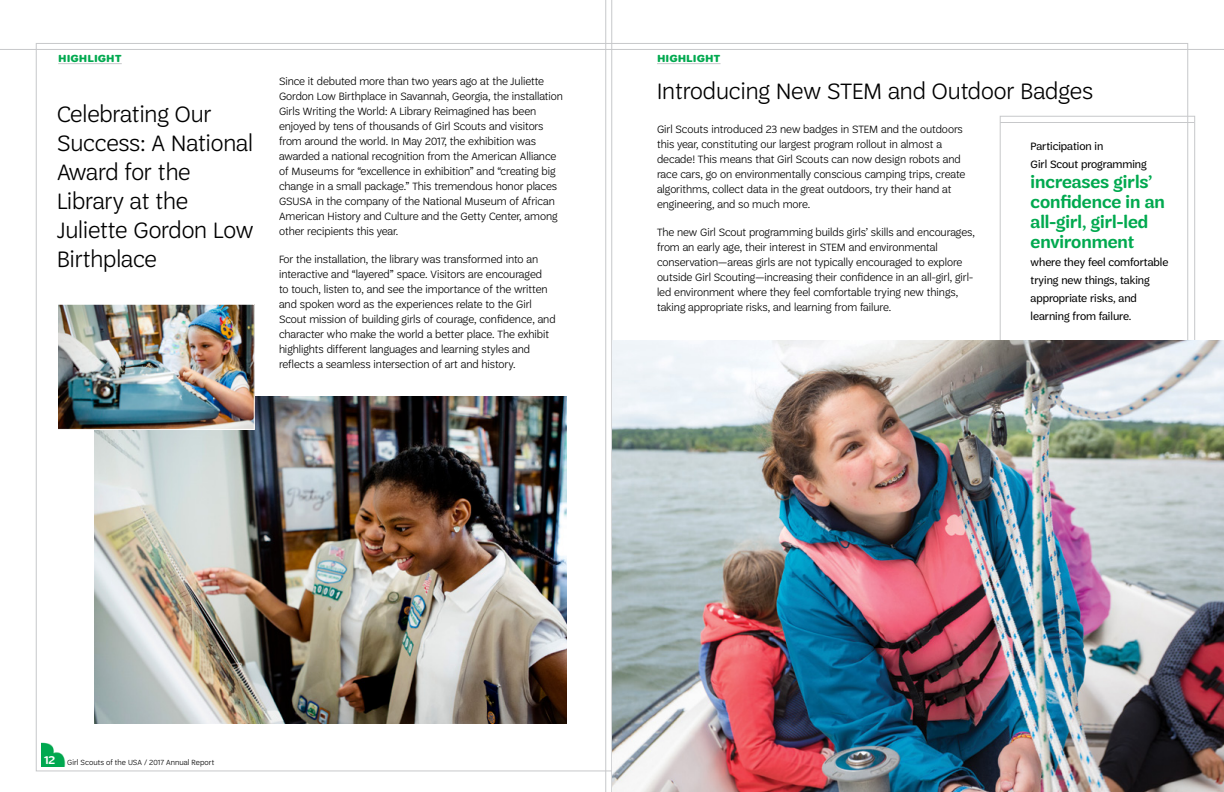
<style>
.page{position:relative;width:1224px;height:792px;background:#fff}
.page>*{position:absolute;margin:0;border:0;box-sizing:border-box;transform-origin:0 0}
.t1{font:300 24px/29px "Trefoil Sans";color:#000}
.t2{font:600 18px/20px "Trefoil Sans";color:#00a94f}
.t3{font:700 13px "Trefoil Sans";color:#00a94f}
.t4{font:300 11.4px/15px "Trefoil Sans";color:#000}
.t5{font:300 11.4px/15px "Trefoil Sans";letter-spacing:.02em;color:#000}
.t6{font:11.4px/18px "Trefoil Sans";color:#000}
.t7{font:300 8px "Trefoil Sans";letter-spacing:.01em;color:#000}
.s1{font-weight:600;font-size:12px;color:#fff}
</style>
<div class="page">
<img style="left:41px;top:742px;width:24px;height:24px">
<hr style="left:0;top:49px;width:1224px;height:1px;background:#c7c8ca">
<hr style="left:606px;top:0;width:1px;height:792px;background:#c7c8ca">
<hr style="left:612px;top:0;width:1px;height:792px;background:#c7c8ca">
<img style="left:95px;top:397px;width:472px;height:327px">
<div style="left:1000px;top:116px;width:195px;height:228px;border:1px solid #c7c8ca"></div>
<hr style="left:1000px;top:122px;width:194px;height:1px;background:#c7c8ca">
<img style="left:59px;top:306px;width:194px;height:122px">
<div style="left:57px;top:304px;width:198px;height:126px;border:1px solid #fff"></div>
<img style="left:612px;top:340px;width:612px;height:452px">
<hr style="left:58px;top:63px;width:64px;height:1px;background:#c7c8ca">
<hr style="left:657px;top:63px;width:64px;height:1px;background:#c7c8ca">
<p class="t3" style="left:58px;top:50px;width:65px">highlight</p>
<p class="t3" style="left:657px;top:50px;width:65px">highlight</p>
<h1 class="t1" style="left:57px;top:99px;width:198px">Celebrating Our<br>Success: A National<br>Award for the<br>Library at the<br>Juliette Gordon Low<br>Birthplace</h1>
<p class="t4" style="left:279px;top:74px;width:286px">Since it debuted more than two years ago at the Juliette Gordon Low Birthplace in Savannah, Georgia, the installation Girls Writing the World: A Library Reimagined has been enjoyed by tens of thousands of Girl Scouts and visitors from around the world. In May 2017, the exhibition was awarded a national recognition from the American Alliance of Museums for “excellence in exhibition” and “creating big change in a small package.” This tremendous honor places GSUSA in the company of the National Museum of African American History and Culture and the Getty Center, among other recipients this year.</p>
<p class="t5" style="left:279px;top:252px;width:278px">For the installation, the library was transformed into an interactive and “layered” space. Visitors are encouraged<br>to touch, listen to, and see the importance of the written and spoken word as the experiences relate to the Girl Scout mission of building girls of courage, confidence, and character who make the world a better place. The exhibit highlights different languages and learning styles and reflects a seamless intersection of art and history.</p>
<h1 class="t1" style="left:657px;top:77px;width:438px">Introducing New STEM and Outdoor Badges</h1>
<p class="t6" style="left:1031px;top:137px;width:118px">Participation in<br>Girl Scout programming</p>
<h2 class="t2" style="left:1031px;top:172px;width:136px">increases girls’ confidence in an all-girl, girl-led environment</h2>
<p class="t6" style="left:1031px;top:253px;width:139px">where they feel comfortable trying new things, taking appropriate risks, and learning from failure.</p>
<p class="t4" style="left:657px;top:122px;width:310px">Girl Scouts introduced 23 new badges in STEM and the outdoors this year, constituting our largest program rollout in almost a decade! This means that Girl Scouts can now design robots and race cars, go on environmentally conscious camping trips, create algorithms, collect data in the great outdoors, try their hand at engineering, and so much more.</p>
<p class="t4" style="left:657px;top:225px;width:319px">The new Girl Scout programming builds girls’ skills and encourages, from an early age, their interest in STEM and environmental conservation—areas girls are not typically encouraged to explore outside Girl Scouting—increasing their confidence in an all-girl, girl&shy;led environment where they feel comfortable trying new things, taking appropriate risks, and learning from failure.</p>
<p class="t7" style="left:44px;top:758px;width:172px"><span class="s1">12</span> Girl Scouts of the USA / 2017 Annual Report</p>
</div>
